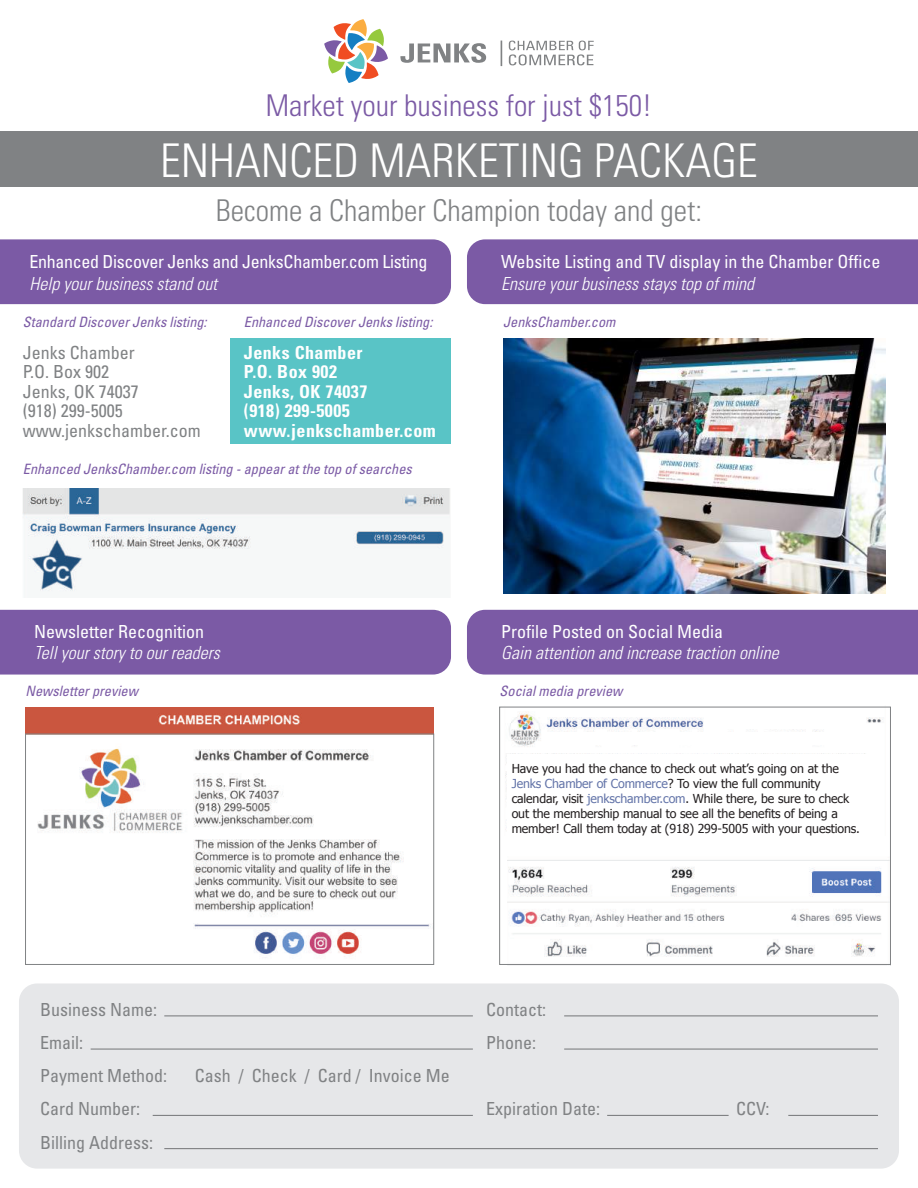
<style>
.page{position:relative;width:918px;height:1188px;background:#fff}
.page>*{position:absolute;margin:0;border:0;box-sizing:border-box;transform-origin:0 0}
.t1{font:300 condensed 46.5px "Univers";color:#fff}
.t2{font:300 condensed 30px "Univers";color:#808284}
.t3{font:300 condensed 30px "Univers";color:#7b5aa5}
.t4{font:condensed 18px/19.5px "Univers";color:#808284}
.t5{font:italic 300 condensed 18px "Univers";color:#fff}
.t6{font:condensed 18px "Univers";color:#fff}
.t7{font:700 condensed 18px/19.5px "Univers";letter-spacing:.025em;color:#fff}
.t8{font:condensed 18px "Univers";letter-spacing:-.02em;color:#fff}
.t9{font:italic condensed 14.25px "Univers";color:#7b5aa5}
.t10{font:12.3px/15px "Tahoma";letter-spacing:-.01em;color:#231f20}
.s1{color:#6475a9}
</style>
<div class="page">
<img style="left:26px;top:707px;width:408px;height:251px">
<div style="left:230px;top:339px;width:220px;height:105px;background:#59c4c6"></div>
<div style="left:467px;top:239px;width:451px;height:65px;background:#7b5aa5"></div>
<div style="left:0;top:239px;width:451px;height:65px;background:#7b5aa5"></div>
<div style="left:19px;top:983px;width:880px;height:186px;background:#e6e7e9;border-radius:18px"></div>
<div style="left:0;top:131px;width:918px;height:56px;background:#808284"></div>
<svg style="left:324px;top:19px;width:64px;height:64px"></svg>
<svg style="left:400px;top:43px;width:86px;height:20px"></svg>
<svg style="left:509px;top:41px;width:85px;height:24px"></svg>
<svg style="left:501px;top:41px;width:1px;height:25px"></svg>
<hr style="left:164px;top:1015px;width:309px;height:1px;background:#808284">
<hr style="left:91px;top:1049px;width:382px;height:1px;background:#808284">
<hr style="left:153px;top:1115px;width:320px;height:1px;background:#808284">
<hr style="left:164px;top:1148px;width:714px;height:1px;background:#808284">
<hr style="left:564px;top:1015px;width:314px;height:1px;background:#808284">
<hr style="left:564px;top:1049px;width:314px;height:1px;background:#808284">
<hr style="left:607px;top:1115px;width:122px;height:1px;background:#808284">
<hr style="left:788px;top:1115px;width:90px;height:1px;background:#808284">
<img style="left:23px;top:488px;width:427px;height:103px">
<div style="left:0;top:610px;width:451px;height:65px;background:#7b5aa5"></div>
<img style="left:503px;top:339px;width:383px;height:255px">
<div style="left:467px;top:610px;width:451px;height:65px;background:#7b5aa5"></div>
<div style="left:25px;top:734px;width:409px;height:231px;border:1px solid #808284"></div>
<img style="left:503px;top:706px;width:383px;height:124px">
<img style="left:507px;top:860px;width:382px;height:97px">
<div style="left:546px;top:732px;width:281px;height:12px;background:#fff"></div>
<div style="left:499px;top:707px;width:392px;height:258px;border:1px solid #808284"></div>
<div style="left:507px;top:754px;width:374px;height:78px;background:#fff"></div>
<h2 class="t3" style="left:266px;top:88px;width:388px">Market your business for just $150!</h2>
<h1 class="t1" style="left:160px;top:133px;width:599px">ENHANCED MARKETING PACKAGE</h1>
<h2 class="t2" style="left:216px;top:193px;width:488px">Become a Chamber Champion today and get:</h2>
<h3 class="t8" style="left:29px;top:250px;width:400px">Enhanced Discover Jenks and JenksChamber.com Listing</h3>
<h3 class="t5" style="left:29px;top:273px;width:189px">Help your business stand out</h3>
<p class="t9" style="left:23px;top:313px;width:185px">Standard Discover Jenks listing:</p>
<h3 class="t4" style="left:23px;top:342px;width:180px">Jenks Chamber<br>P.O. Box 902<br>Jenks, OK 74037<br>(918) 299-5005 www.jenkschamber.com</h3>
<p class="t9" style="left:244px;top:313px;width:190px">Enhanced Discover Jenks listing:</p>
<h3 class="t7" style="left:244px;top:342px;width:193px">Jenks Chamber<br>P.O. Box 902<br>Jenks, OK 74037<br>(918) 299-5005 www.jenkschamber.com</h3>
<p class="t9" style="left:23px;top:460px;width:390px">Enhanced JenksChamber.com listing - appear at the top of searches</p>
<h3 class="t6" style="left:34px;top:620px;width:171px">Newsletter Recognition</h3>
<h3 class="t5" style="left:34px;top:642px;width:187px">Tell your story to our readers</h3>
<h3 class="t6" style="left:501px;top:250px;width:381px">Website Listing and TV display in the Chamber Office</h3>
<h3 class="t5" style="left:501px;top:273px;width:254px">Ensure your business stays top of mind</h3>
<p class="t9" style="left:503px;top:313px;width:114px">JenksChamber.com</p>
<h3 class="t6" style="left:501px;top:620px;width:223px">Profile Posted on Social Media</h3>
<h3 class="t5" style="left:501px;top:642px;width:279px">Gain attention and increase traction online</h3>
<p class="t9" style="left:26px;top:682px;width:114px">Newsletter preview</p>
<p class="t9" style="left:500px;top:682px;width:124px">Social media preview</p>
<p class="t10" style="left:512px;top:760px;width:350px">Have you had the chance to check out what’s going on at the <span class="s1">Jenks Chamber of Commerce</span>? To view the full community calendar, visit <span class="s1">jenkschamber.com</span>. While there, be sure to check out the membership manual to see all the benefits of being a member! Call them today at (918) 299-5005 with your questions.</p>
<h3 class="t4" style="left:40px;top:999px;width:118px">Business Name:</h3>
<h3 class="t4" style="left:486px;top:999px;width:62px">Contact:</h3>
<h3 class="t4" style="left:40px;top:1032px;width:44px">Email:</h3>
<h3 class="t4" style="left:486px;top:1032px;width:52px">Phone:</h3>
<h3 class="t4" style="left:40px;top:1066px;width:128px">Payment Method:</h3>
<h3 class="t4" style="left:195px;top:1066px;width:256px">Cash / Check / Card / Invoice Me</h3>
<h3 class="t4" style="left:40px;top:1092px;width:114px;line-height:33.2px">Card Number:<br>Billing Address:</h3>
<h3 class="t4" style="left:486px;top:1099px;width:115px">Expiration Date:</h3>
<h3 class="t4" style="left:736px;top:1099px;width:35px">CCV:</h3>
</div>
